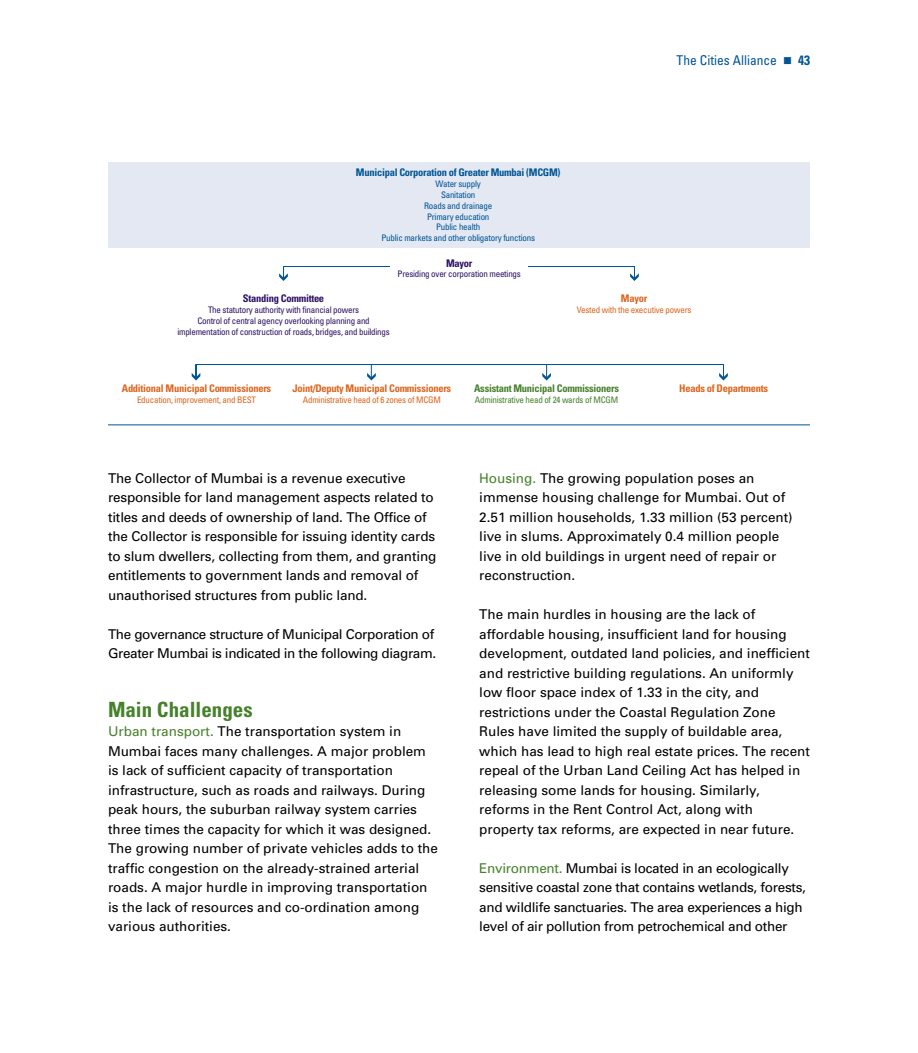
<style>
.page{position:relative;width:918px;height:1053px;background:#fff}
.page>*{position:absolute;margin:0;border:0;box-sizing:border-box;transform-origin:0 0}
.t1{font:700 condensed 21px "Univers";color:#46812b}
.t2{font:13.5px/19.5px "Univers";color:#000}
.t3{font:13.5px/19.5px "Univers";letter-spacing:-.02em;color:#000}
.t4{font:13.5px/19.5px "Univers";letter-spacing:-.025em;color:#000}
.t5{font:condensed 13.5px "Univers";color:#005595}
.t6{font:700 condensed 10.5px "Univers";letter-spacing:-.025em;color:#dc661e}
.t7{font:700 condensed 10.5px "Univers";letter-spacing:-.025em;color:#005595}
.t8{font:700 condensed 10.5px "Univers";letter-spacing:-.025em;color:#46812b}
.t9{font:700 condensed 10.5px "Univers";letter-spacing:-.025em;color:#2e1263}
.t10{font:condensed 9px/10.8px "Univers";letter-spacing:-.025em;color:#2e1263;text-align:center}
.t11{font:condensed 9px/10.8px "Univers";letter-spacing:-.025em;color:#005595;text-align:center}
.t12{font:condensed 9px "Univers";letter-spacing:-.025em;color:#dc661e}
.t13{font:condensed 9px "Univers";letter-spacing:-.025em;color:#46812b}
.s1{font-weight:700}
.s2{color:#46812b}
</style>
<div class="page">
<div style="left:108px;top:162px;width:702px;height:85px;background:#e3e8f2"></div>
<svg style="left:195px;top:266px;width:529px;height:111px"></svg>
<svg style="left:279px;top:273px;width:9px;height:8px"></svg>
<svg style="left:630px;top:273px;width:9px;height:8px"></svg>
<svg style="left:192px;top:373px;width:8px;height:8px"></svg>
<svg style="left:367px;top:373px;width:9px;height:8px"></svg>
<svg style="left:542px;top:373px;width:9px;height:8px"></svg>
<svg style="left:719px;top:373px;width:9px;height:8px"></svg>
<hr style="left:108px;top:424px;width:702px;height:1px;background:#005595">
<p class="t5" style="left:677px;top:52px;width:135px">The Cities Alliance ■ <span class="s1">43</span></p>
<p class="t7" style="left:356px;top:166px;width:206px">Municipal Corporation of Greater Mumbai (MCGM)</p>
<p class="t11" style="left:381px;top:178px;width:155px">Water supply<br>Sanitation<br>Roads and drainage<br>Primary education<br>Public health<br>Public markets and other obligatory functions</p>
<p class="t9" style="left:446px;top:256px;width:28px">Mayor</p>
<p class="t10" style="left:398px;top:269px;width:125px">Presiding over corporation meetings</p>
<p class="t9" style="left:243px;top:292px;width:83px">Standing Committee</p>
<p class="t10" style="left:177px;top:304px;width:214px">The statutory authority with financial powers<br>Control of central agency overlooking planning and implementation of construction of roads, bridges, and buildings</p>
<p class="t6" style="left:621px;top:292px;width:28px">Mayor</p>
<p class="t12" style="left:577px;top:304px;width:116px">Vested with the executive powers</p>
<p class="t6" style="left:122px;top:382px;width:151px">Additional Municipal Commissioners</p>
<p class="t12" style="left:137px;top:394px;width:121px">Education, improvement, and BEST</p>
<p class="t6" style="left:292px;top:382px;width:160px">Joint/Deputy Municipal Commissioners</p>
<p class="t12" style="left:303px;top:394px;width:140px">Administrative head of 6 zones of MCGM</p>
<p class="t8" style="left:474px;top:382px;width:146px">Assistant Municipal Commissioners</p>
<p class="t13" style="left:475px;top:394px;width:145px">Administrative head of 24 wards of MCGM</p>
<p class="t6" style="left:679px;top:382px;width:90px">Heads of Departments</p>
<p class="t2" style="left:108px;top:469px;width:330px">The Collector of Mumbai is a revenue executive responsible for land management aspects related to titles and deeds of ownership of land. The Office of the Collector is responsible for issuing identity cards to slum dwellers, collecting from them, and granting entitlements to government lands and removal of unauthorised structures from public land.</p>
<p class="t4" style="left:108px;top:624px;width:330px">The governance structure of Municipal Corporation of<br>Greater Mumbai is indicated in the following diagram.</p>
<h1 class="t1" style="left:108px;top:697px;width:146px">Main Challenges</h1>
<p class="t2" style="left:108px;top:722px;width:332px"><span class="s2">Urban transport.</span> The transportation system in Mumbai faces many challenges. A major problem is lack of sufficient capacity of transportation infrastructure, such as roads and railways. During peak hours, the suburban railway system carries three times the capacity for which it was designed.<br>The growing number of private vehicles adds to the traffic congestion on the already-strained arterial roads. A major hurdle in improving transportation is the lack of resources and co-ordination among various authorities.</p>
<p class="t2" style="left:479px;top:468px;width:315px"><span class="s2">Housing.</span> The growing population poses an immense housing challenge for Mumbai. Out of 2.51 million households, 1.33 million (53 percent) live in slums. Approximately 0.4 million people live in old buildings in urgent need of repair or reconstruction.</p>
<p class="t2" style="left:479px;top:605px;width:332px">The main hurdles in housing are the lack of affordable housing, insufficient land for housing development, outdated land policies, and inefficient and restrictive building regulations. An uniformly low floor space index of 1.33 in the city, and restrictions under the Coastal Regulation Zone Rules have limited the supply of buildable area, which has lead to high real estate prices. The recent repeal of the Urban Land Ceiling Act has helped in releasing some lands for housing. Similarly, reforms in the Rent Control Act, along with property tax reforms, are expected in near future.</p>
<p class="t3" style="left:479px;top:858px;width:328px"><span class="s2">Environment.</span> Mumbai is located in an ecologically sensitive coastal zone that contains wetlands, forests, and wildlife sanctuaries. The area experiences a high level of air pollution from petrochemical and other</p>
</div>
